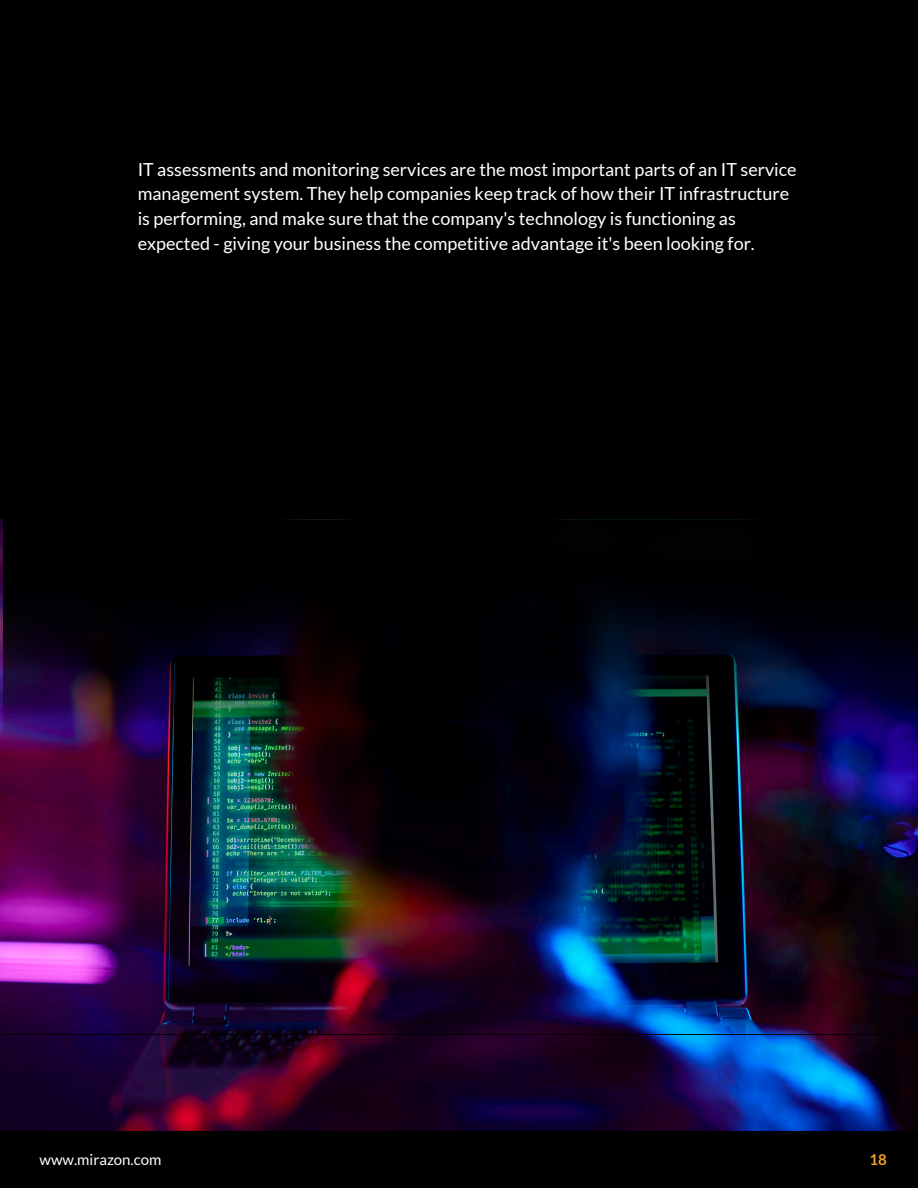
<style>
.page{position:relative;width:918px;height:1188px;background:#000}
.page>*{position:absolute;margin:0;border:0;box-sizing:border-box;transform-origin:0 0}
.t1{font:18px/24.8px "Lato";color:#fff}
.t2{font:15px "Lato";color:#fff}
.t3{font:700 15px "Lato";color:#eea129}
</style>
<div class="page">
<img style="left:0;top:520px;width:915px;height:611px">
<img style="left:4px;top:520px;width:914px;height:515px">
<p class="t1" style="left:138px;top:156px;width:660px">IT assessments and monitoring services are the most important parts of an IT service management system. They help companies keep track of how their IT infrastructure is performing, and make sure that the company's technology is functioning as expected - giving your business the competitive advantage it's been looking for.</p>
<p class="t2" style="left:40px;top:1150px;width:123px">www.mirazon.com</p>
<p class="t3" style="left:869px;top:1150px;width:19px">18</p>
</div>
